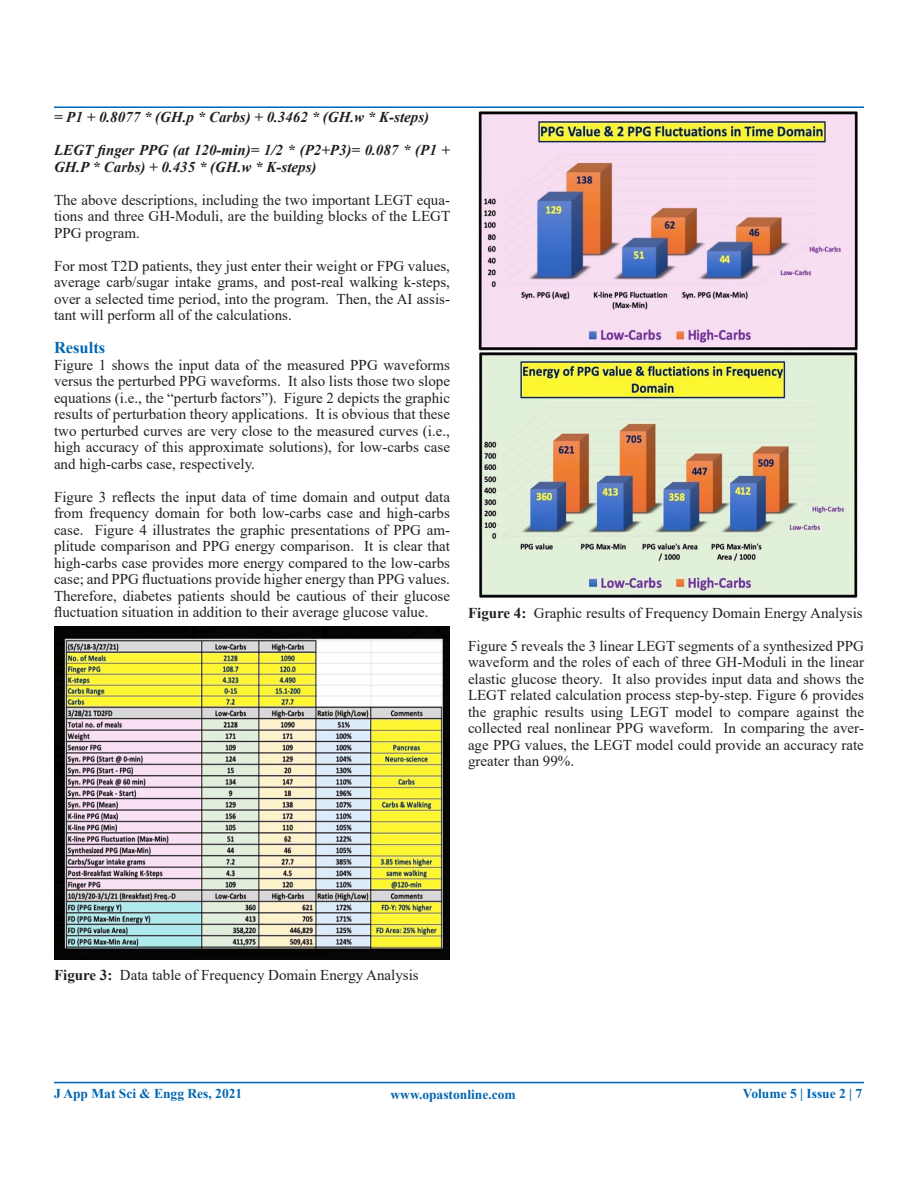
<style>
.page{position:relative;width:918px;height:1188px;background:#fff}
.page>*{position:absolute;margin:0;border:0;box-sizing:border-box;transform-origin:0 0}
.t1{font:700 16.5px "Times New Roman";color:#0166b3}
.t2{font:15px/16.5px "Times New Roman";color:#231f20;text-align:justify}
.t3{font:italic 700 15px/16.5px "Times New Roman";color:#231f20}
.t4{font:700 13.5px "Times New Roman";color:#0166b3}
.s1{font-weight:700}
</style>
<div class="page">
<hr style="left:54px;top:106px;width:810px;height:2px;background:#0166b3">
<hr style="left:54px;top:1082px;width:810px;height:1px;background:#0166b3">
<img style="left:54px;top:626px;width:396px;height:333px">
<img style="left:478px;top:112px;width:379px;height:486px">
<p class="t3" style="left:54px;top:109px;width:377px">= P1 + 0.8077 * (GH.p * Carbs) + 0.3462 * (GH.w * K-steps)</p>
<p class="t3" style="left:54px;top:142px;width:398px">LEGT finger PPG (at 120-min)= 1/2 * (P2+P3)= 0.087 * (P1 +<br>GH.P * Carbs) + 0.435 * (GH.w * K-steps)</p>
<p class="t2" style="left:54px;top:191px;width:398px">The above descriptions, including the two important LEGT equa&shy;tions and three GH-Moduli, are the building blocks of the LEGT PPG program.</p>
<p class="t2" style="left:54px;top:257px;width:398px">For most T2D patients, they just enter their weight or FPG values, average carb/sugar intake grams, and post-real walking k-steps, over a selected time period, into the program. Then, the AI assis&shy;tant will perform all of the calculations.</p>
<p class="t1" style="left:54px;top:336px;width:53px">Results</p>
<p class="t2" style="left:54px;top:356px;width:398px">Figure 1 shows the input data of the measured PPG waveforms versus the perturbed PPG waveforms. It also lists those two slope equations (i.e., the “perturb factors”). Figure 2 depicts the graphic results of perturbation theory applications. It is obvious that these two perturbed curves are very close to the measured curves (i.e., high accuracy of this approximate solutions), for low-carbs case and high-carbs case, respectively.</p>
<p class="t2" style="left:54px;top:488px;width:398px">Figure 3 reflects the input data of time domain and output data from frequency domain for both low-carbs case and high-carbs case. Figure 4 illustrates the graphic presentations of PPG am&shy;plitude comparison and PPG energy comparison. It is clear that high-carbs case provides more energy compared to the low-carbs case; and PPG fluctuations provide higher energy than PPG values.<br>Therefore, diabetes patients should be cautious of their glucose fluctuation situation in addition to their average glucose value.</p>
<p class="t2" style="left:468px;top:604px;width:396px"><span class="s1">Figure 4:</span> Graphic results of Frequency Domain Energy Analysis</p>
<p class="t2" style="left:468px;top:637px;width:398px">Figure 5 reveals the 3 linear LEGT segments of a synthesized PPG waveform and the roles of each of three GH-Moduli in the linear elastic glucose theory. It also provides input data and shows the LEGT related calculation process step-by-step. Figure 6 provides the graphic results using LEGT model to compare against the collected real nonlinear PPG waveform. In comparing the aver&shy;age PPG values, the LEGT model could provide an accuracy rate greater than 99%.</p>
<p class="t2" style="left:54px;top:967px;width:366px"><span class="s1">Figure 3:</span> Data table of Frequency Domain Energy Analysis</p>
<p class="t4" style="left:54px;top:1084px;width:190px">J App Mat Sci &amp; Engg Res, 2021</p>
<p class="t4" style="left:391px;top:1085px;width:127px">www.opastonline.com</p>
<p class="t4" style="left:743px;top:1084px;width:121px">Volume 5 | Issue 2 | 7</p>
</div>
